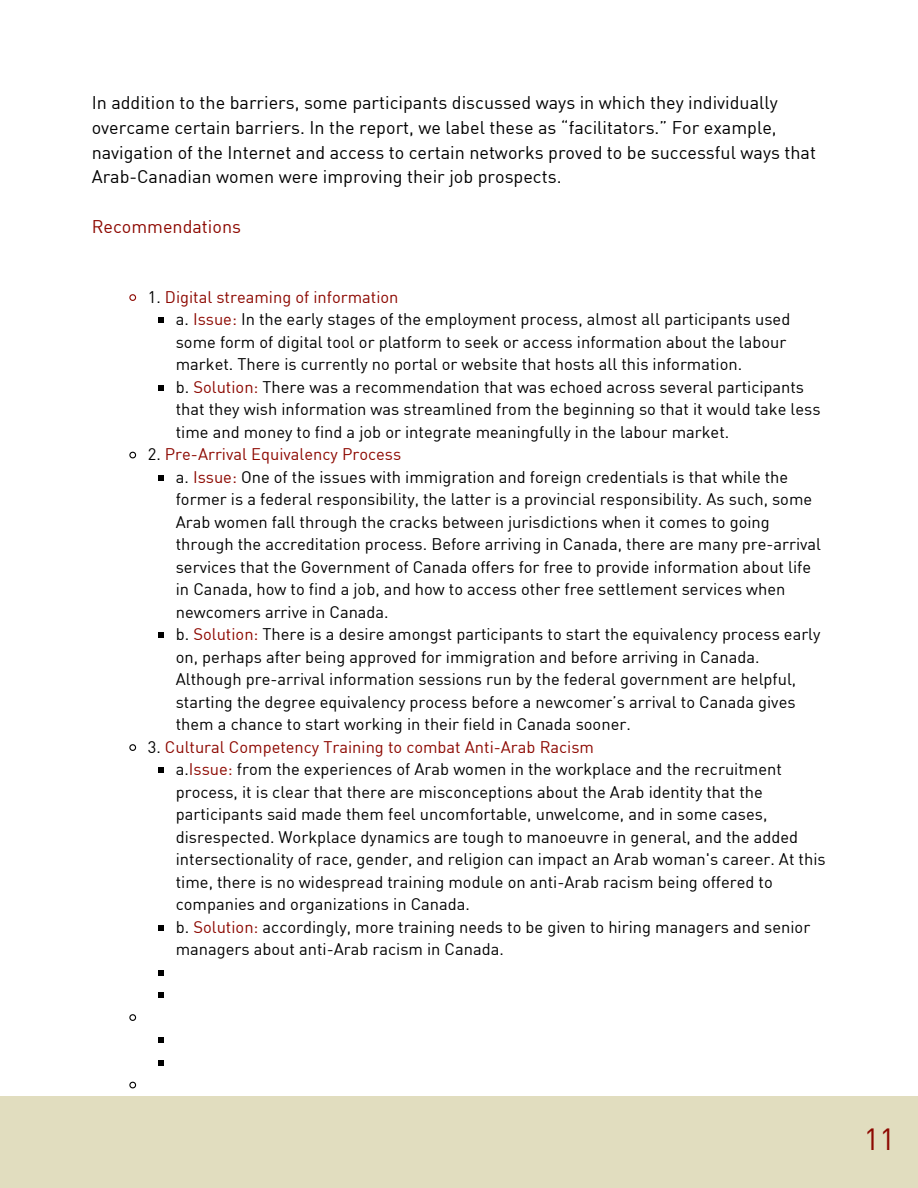
<style>
.page{position:relative;width:918px;height:1188px;background:#fff}
.page>*{position:absolute;margin:0;border:0;box-sizing:border-box;transform-origin:0 0}
.t1{font:30px "DIN";color:#8d0801}
.t2{font:18px/24.8px "DIN";color:#000}
.t3{font:18px "DIN";color:#8d0801}
.t4{font:16.5px/22.5px "DIN";color:#000}
.s1{color:#8d0801}
</style>
<div class="page">
<svg style="left:129px;top:294px;width:8px;height:7px"></svg>
<svg style="left:158px;top:317px;width:6px;height:6px"></svg>
<svg style="left:158px;top:385px;width:6px;height:5px"></svg>
<svg style="left:129px;top:451px;width:8px;height:8px"></svg>
<svg style="left:158px;top:475px;width:6px;height:5px"></svg>
<svg style="left:158px;top:632px;width:6px;height:6px"></svg>
<svg style="left:129px;top:744px;width:8px;height:7px"></svg>
<svg style="left:158px;top:767px;width:6px;height:6px"></svg>
<svg style="left:158px;top:925px;width:6px;height:5px"></svg>
<svg style="left:158px;top:970px;width:6px;height:5px"></svg>
<svg style="left:158px;top:992px;width:6px;height:6px"></svg>
<svg style="left:129px;top:1014px;width:8px;height:7px"></svg>
<svg style="left:158px;top:1037px;width:6px;height:6px"></svg>
<svg style="left:158px;top:1060px;width:6px;height:5px"></svg>
<svg style="left:129px;top:1081px;width:8px;height:8px"></svg>
<div style="left:0;top:1096px;width:918px;height:92px;background:#e1ddbf"></div>
<p class="t2" style="left:92px;top:90px;width:726px">In addition to the barriers, some participants discussed ways in which they individually overcame certain barriers. In the report, we label these as “facilitators.” For example, navigation of the Internet and access to certain networks proved to be successful ways that Arab-Canadian women were improving their job prospects.</p>
<p class="t3" style="left:92px;top:215px;width:151px">Recommendations</p>
<p class="t4" style="left:176px;top:285px;width:646px;text-indent:-28px">1. <span class="s1">Digital streaming of information<br></span>a. <span class="s1">Issue:</span> In the early stages of the employment process, almost all participants used some form of digital tool or platform to seek or access information about the labour market. There is currently no portal or website that hosts all this information.<br>b. <span class="s1">Solution:</span> There was a recommendation that was echoed across several participants that they wish information was streamlined from the beginning so that it would take less time and money to find a job or integrate meaningfully in the labour market.</p>
<p class="t4" style="left:176px;top:443px;width:647px;text-indent:-28px">2. <span class="s1">Pre-Arrival Equivalency Process<br></span>a. <span class="s1">Issue:</span> One of the issues with immigration and foreign credentials is that while the former is a federal responsibility, the latter is a provincial responsibility. As such, some Arab women fall through the cracks between jurisdictions when it comes to going through the accreditation process. Before arriving in Canada, there are many pre-arrival services that the Government of Canada offers for free to provide information about life in Canada, how to find a job, and how to access other free settlement services when newcomers arrive in Canada.<br>b. <span class="s1">Solution:</span> There is a desire amongst participants to start the equivalency process early on, perhaps after being approved for immigration and before arriving in Canada.<br>Although pre-arrival information sessions run by the federal government are helpful, starting the degree equivalency process before a newcomer’s arrival to Canada gives them a chance to start working in their field in Canada sooner.</p>
<p class="t4" style="left:176px;top:735px;width:651px;text-indent:-28px">3. <span class="s1">Cultural Competency Training to combat Anti-Arab Racism<br></span>a.<span class="s1">Issue:</span> from the experiences of Arab women in the workplace and the recruitment process, it is clear that there are misconceptions about the Arab identity that the participants said made them feel uncomfortable, unwelcome, and in some cases, disrespected. Workplace dynamics are tough to manoeuvre in general, and the added intersectionality of race, gender, and religion can impact an Arab woman's career. At this time, there is no widespread training module on anti-Arab racism being offered to companies and organizations in Canada.<br>b. <span class="s1">Solution:</span> accordingly, more training needs to be given to hiring managers and senior managers about anti-Arab racism in Canada.</p>
<h1 class="t1" style="left:864px;top:1120px;width:33px">11</h1>
</div>
